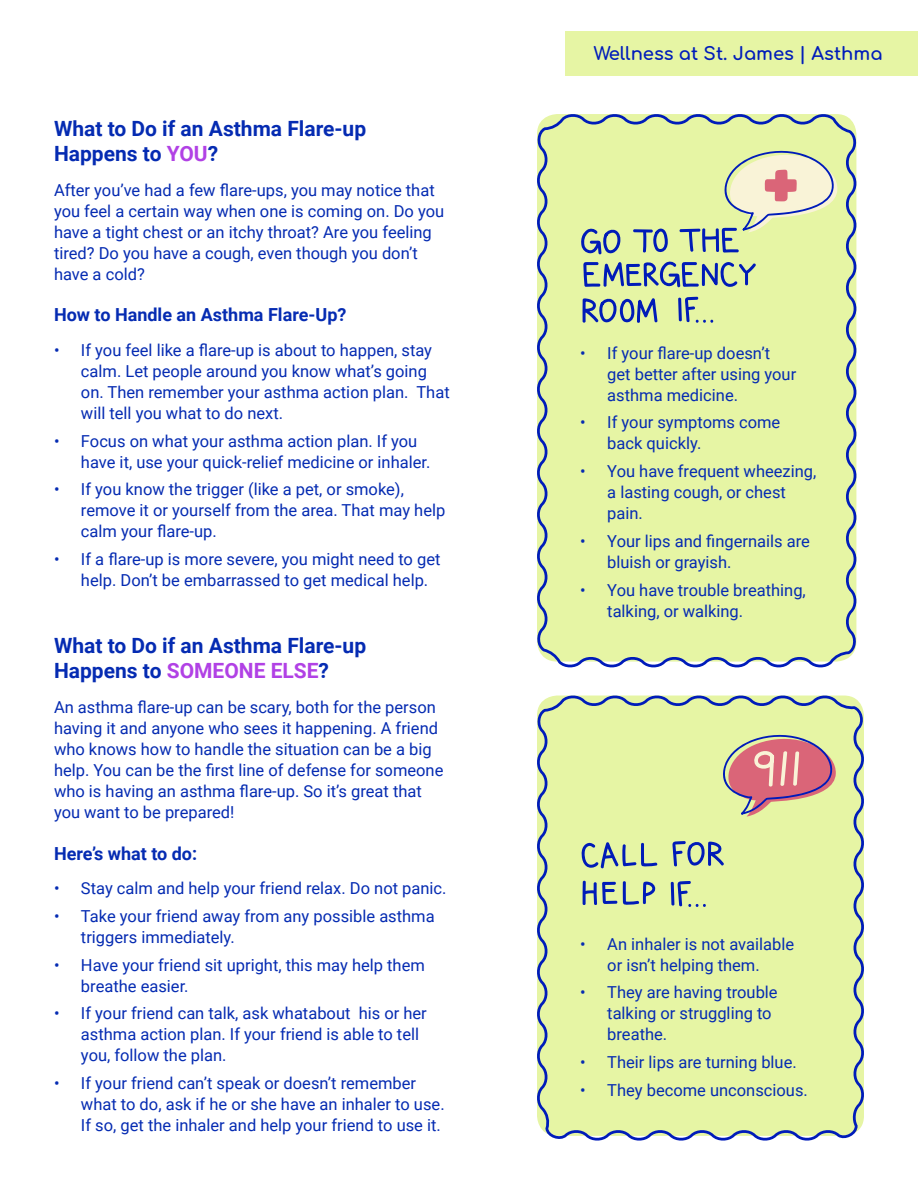
<style>
.page{position:relative;width:918px;height:1188px;background:#fff}
.page>*{position:absolute;margin:0;border:0;box-sizing:border-box;transform-origin:0 0}
.t1{font:700 21px/25.2px "Roboto";color:#052bb2}
.t2{font:700 18px "Roboto";color:#052bb2}
.t3{font:700 18px "Comfortaa";color:#001cba}
.t4{font:16.5px/21px "Roboto";color:#052bb2}
.s1{color:#b141e5}
</style>
<div class="page">
<div style="left:565px;top:32px;width:353px;height:44px;background:#e6f5a4"></div>
<div style="left:537px;top:695px;width:327px;height:446px;background:#e6f5a4"></div>
<div style="left:537px;top:114px;width:320px;height:554px;background:#e6f5a4"></div>
<svg style="left:583px;top:261px;width:173px;height:26px;background:#99acaa"></svg>
<svg style="left:583px;top:298px;width:75px;height:25px;background:#8ea2ab"></svg>
<svg style="left:581px;top:228px;width:40px;height:26px"></svg>
<svg style="left:633px;top:229px;width:20px;height:4px"></svg>
<svg style="left:643px;top:230px;width:3px;height:23px"></svg>
<svg style="left:653px;top:228px;width:15px;height:24px"></svg>
<svg style="left:678px;top:297px;width:36px;height:26px"></svg>
<svg style="left:582px;top:842px;width:76px;height:27px;background:#afc1a8"></svg>
<svg style="left:672px;top:841px;width:52px;height:26px"></svg>
<hr style="left:583px;top:880px;width:3px;height:26px;background:#001bb8;border-radius:2px">
<svg style="left:584px;top:881px;width:72px;height:25px;background:#a3b5a9"></svg>
<svg style="left:671px;top:881px;width:35px;height:26px"></svg>
<svg style="left:723px;top:735px;width:113px;height:82px;background:#d29e91"></svg>
<svg style="left:679px;top:151px;width:158px;height:102px;background:#dce1b2"></svg>
<p class="t1" style="left:54px;top:118px;width:314px">What to Do if an Asthma Flare-up<br>Happens to <span class="s1">YOU</span>?</p>
<p class="t4" style="left:54px;top:179px;width:392px">After you’ve had a few flare-ups, you may notice that you feel a certain way when one is coming on. Do you have a tight chest or an itchy throat? Are you feeling tired? Do you have a cough, even though you don’t have a cold?</p>
<p class="t2" style="left:54px;top:308px;width:294px">How to Handle an Asthma Flare-Up?</p>
<p class="t4" style="left:81px;top:341px;width:370px;text-indent:-27px">• If you feel like a flare-up is about to happen, stay calm. Let people around you know what’s going on. Then remember your asthma action plan. That will tell you what to do next.</p>
<p class="t4" style="left:81px;top:431px;width:351px;text-indent:-27px">• Focus on what your asthma action plan. If you have it, use your quick-relief medicine or inhaler.</p>
<p class="t4" style="left:81px;top:480px;width:366px;text-indent:-27px">• If you know the trigger (like a pet, or smoke), remove it or yourself from the area. That may help calm your flare-up.</p>
<p class="t4" style="left:81px;top:550px;width:361px;text-indent:-27px">• If a flare-up is more severe, you might need to get help. Don’t be embarrassed to get medical help.</p>
<p class="t1" style="left:54px;top:635px;width:314px">What to Do if an Asthma Flare-up<br>Happens to <span class="s1">SOMEONE ELSE</span>?</p>
<p class="t4" style="left:54px;top:696px;width:391px">An asthma flare-up can be scary, both for the person having it and anyone who sees it happening. A friend who knows how to handle the situation can be a big help. You can be the first line of defense for someone who is having an asthma flare-up. So it’s great that you want to be prepared!</p>
<p class="t2" style="left:54px;top:846px;width:145px">Here’s what to do:</p>
<p class="t4" style="left:54px;top:879px;width:394px">• Stay calm and help your friend relax. Do not panic.</p>
<p class="t4" style="left:81px;top:907px;width:355px;text-indent:-27px">• Take your friend away from any possible asthma triggers immediately.</p>
<p class="t4" style="left:81px;top:955px;width:345px;text-indent:-27px">• Have your friend sit upright, this may help them breathe easier.</p>
<p class="t4" style="left:81px;top:1004px;width:347px;text-indent:-27px">• If your friend can talk, ask whatabout his or her asthma action plan. If your friend is able to tell you, follow the plan.</p>
<p class="t4" style="left:81px;top:1074px;width:365px;text-indent:-27px">• If your friend can’t speak or doesn’t remember what to do, ask if he or she have an inhaler to use.<br>If so, get the inhaler and help your friend to use it.</p>
<p class="t3" style="left:594px;top:46px;width:290px">Wellness at St. James | Asthma</p>
<p class="t4" style="left:607px;top:343px;width:190px;text-indent:-27px">• If your flare-up doesn’t get better after using your asthma medicine.</p>
<p class="t4" style="left:607px;top:413px;width:175px;text-indent:-27px">• If your symptoms come back quickly.</p>
<p class="t4" style="left:607px;top:462px;width:211px;text-indent:-27px">• You have frequent wheezing, a lasting cough, or chest pain.</p>
<p class="t4" style="left:607px;top:532px;width:204px;text-indent:-27px">• Your lips and fingernails are bluish or grayish.</p>
<p class="t4" style="left:607px;top:580px;width:200px;text-indent:-27px">• You have trouble breathing, talking, or walking.</p>
<p class="t4" style="left:580px;top:934px;width:215px;text-align:center">• An inhaler is not available or isn’t helping them.</p>
<p class="t4" style="left:607px;top:983px;width:172px;text-indent:-27px">• They are having trouble talking or struggling to breathe.</p>
<p class="t4" style="left:580px;top:1053px;width:218px">• Their lips are turning blue.</p>
<p class="t4" style="left:580px;top:1081px;width:229px">• They become unconscious.</p>
</div>
